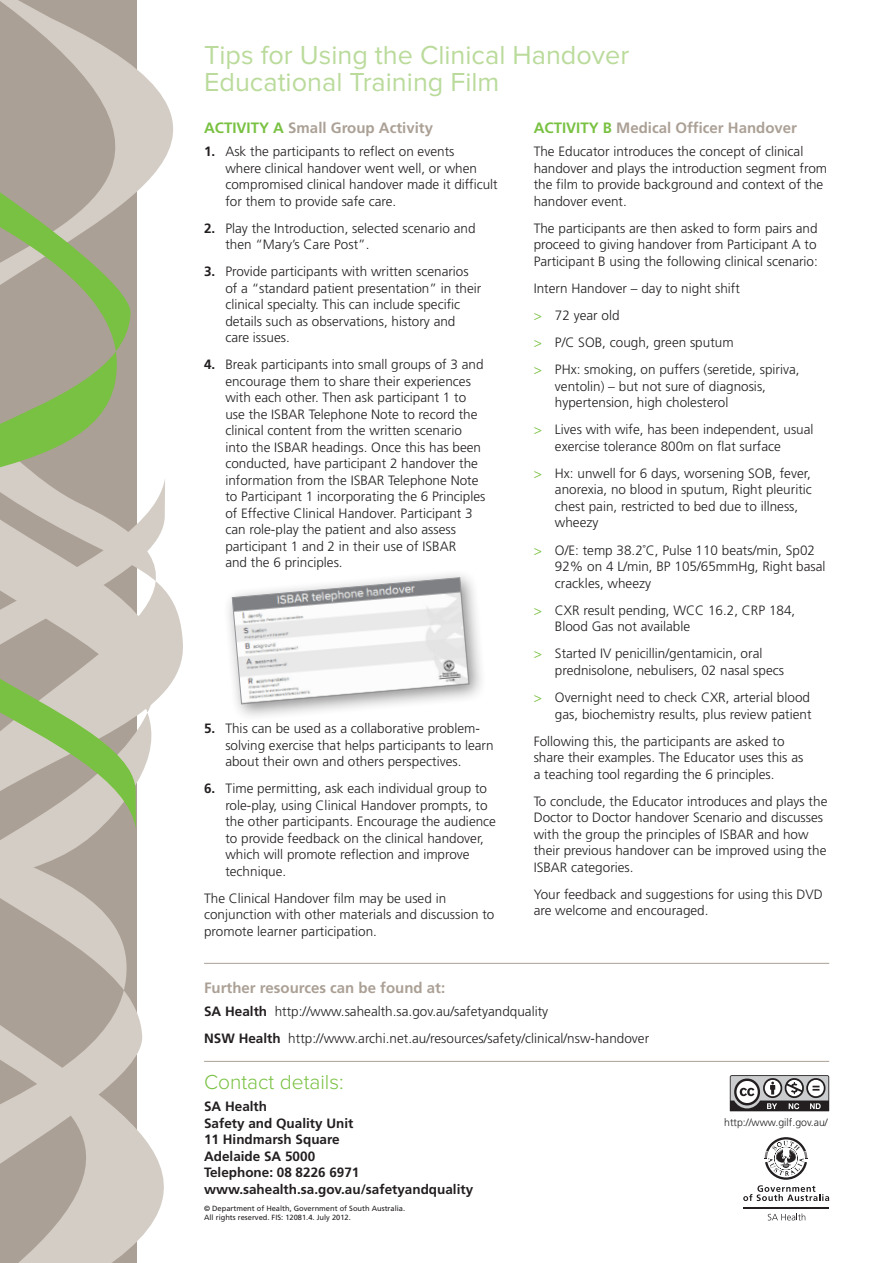
<style>
.page{position:relative;width:893px;height:1263px;background:#fff}
.page>*{position:absolute;margin:0;border:0;box-sizing:border-box;transform-origin:0 0}
.Front_Page_heading{font:27px/27px "Proxima Nova";color:#badb9b}
.For_More_Information{font:300 21px "Proxima Nova";color:#79c142}
.Subhead_2_12_5_pt{font:700 15px "Frutiger";color:#aba095}
.Body_Copy_10pt{font:300 13.5px/16.5px "Frutiger";color:#231f20}
.Contact_Details{font:700 13.5px/16.5px "Frutiger";color:#231f20}
.Creative_Common_Link{font:300 10.5px "Frutiger";color:#231f20}
.Contact_Details-2{font:7.5px/9px "Frutiger";color:#231f20}
.s1{color:#79c142}
.s2{font-weight:700}
</style>
<div class="page">
<svg style="left:0;top:803px;width:137px;height:42px;fill:#d4cdc5"></svg>
<svg style="left:0;top:591px;width:183px;height:212px"></svg>
<svg style="left:0;top:0;width:173px;height:179px;fill:#aba095"></svg>
<svg style="left:0;top:845px;width:137px;height:166px;fill:#aba095"></svg>
<svg style="left:0;top:1011px;width:164px;height:252px;fill:#d4cdc5"></svg>
<svg style="left:0;top:668px;width:136px;height:161px"></svg>
<svg style="left:0;top:179px;width:165px;height:477px"></svg>
<hr style="left:204px;top:1061px;width:625px;height:1px;background:#aba095">
<hr style="left:204px;top:963px;width:625px;height:1px;background:#aba095">
<svg style="left:768px;top:1213px;width:37px;height:7px"></svg>
<hr style="left:743px;top:1206px;width:86px;height:2px;background:#231f20">
<svg style="left:743px;top:1137px;width:86px;height:64px"></svg>
<svg style="left:730px;top:1075px;width:99px;height:36px"></svg>
<div style="left:223px;top:568px;width:264px;height:154px;background:#231f20;opacity:.5"></div>
<svg style="left:232px;top:577px;width:237px;height:127px"></svg>
<p class="Front_Page_heading" style="left:204px;top:42px;width:427px">Tips for Using the Clinical Handover<br>Educational Training Film</p>
<p class="Subhead_2_12_5_pt" style="left:204px;top:119px;width:230px"><span class="s1">ACTIVITY A</span> Small Group Activity</p>
<p class="Body_Copy_10pt" style="left:225px;top:143px;width:274px;text-indent:-21px"><span class="s2">1.</span> Ask the participants to reflect on events<br>where clinical handover went well, or when compromised clinical handover made it difficult for them to provide safe care.</p>
<p class="Body_Copy_10pt" style="left:225px;top:220px;width:252px;text-indent:-21px"><span class="s2">2.</span> Play the Introduction, selected scenario and then “Mary’s Care Post”.</p>
<p class="Body_Copy_10pt" style="left:225px;top:264px;width:257px;text-indent:-21px"><span class="s2">3.</span> Provide participants with written scenarios of a “standard patient presentation” in their clinical specialty. This can include specific details such as observations, history and care issues.</p>
<p class="Body_Copy_10pt" style="left:225px;top:357px;width:262px;text-indent:-21px"><span class="s2">4.</span> Break participants into small groups of 3 and encourage them to share their experiences with each other. Then ask participant 1 to use the ISBAR Telephone Note to record the clinical content from the written scenario into the ISBAR headings. Once this has been conducted, have participant 2 handover the information from the ISBAR Telephone Note to Participant 1 incorporating the 6 Principles of Effective Clinical Handover. Participant 3 can role-play the patient and also assess participant 1 and 2 in their use of ISBAR<br>and the 6 principles.</p>
<p class="Body_Copy_10pt" style="left:225px;top:720px;width:270px;text-indent:-21px"><span class="s2">5.</span> This can be used as a collaborative problem&shy;solving exercise that helps participants to learn about their own and others perspectives.</p>
<p class="Body_Copy_10pt" style="left:225px;top:780px;width:272px;text-indent:-21px"><span class="s2">6.</span> Time permitting, ask each individual group to role-play, using Clinical Handover prompts, to the other participants. Encourage the audience to provide feedback on the clinical handover, which will promote reflection and improve technique.</p>
<p class="Body_Copy_10pt" style="left:204px;top:890px;width:292px">The Clinical Handover film may be used in conjunction with other materials and discussion to promote learner participation.</p>
<p class="Subhead_2_12_5_pt" style="left:534px;top:119px;width:265px"><span class="s1">ACTIVITY B</span> Medical Officer Handover</p>
<p class="Body_Copy_10pt" style="left:534px;top:143px;width:295px">The Educator introduces the concept of clinical handover and plays the introduction segment from the film to provide background and context of the handover event.</p>
<p class="Body_Copy_10pt" style="left:534px;top:220px;width:286px;text-align:justify">The participants are then asked to form pairs and proceed to giving handover from Participant A to Participant B using the following clinical scenario:</p>
<p class="Body_Copy_10pt" style="left:534px;top:280px;width:208px">Intern Handover – day to night shift</p>
<p class="Body_Copy_10pt" style="left:534px;top:307px;width:87px"><span class="s1">&gt;</span> 72 year old</p>
<p class="Body_Copy_10pt" style="left:534px;top:334px;width:201px"><span class="s1">&gt;</span> P/C SOB, cough, green sputum</p>
<p class="Body_Copy_10pt" style="left:555px;top:361px;width:246px;text-indent:-21px"><span class="s1">&gt;</span> PHx: smoking, on puffers (seretide, spiriva, ventolin) – but not sure of diagnosis, hypertension, high cholesterol</p>
<p class="Body_Copy_10pt" style="left:555px;top:422px;width:260px;text-indent:-21px"><span class="s1">&gt;</span> Lives with wife, has been independent, usual exercise tolerance 800m on flat surface</p>
<p class="Body_Copy_10pt" style="left:555px;top:465px;width:258px;text-indent:-21px"><span class="s1">&gt;</span> Hx: unwell for 6 days, worsening SOB, fever, anorexia, no blood in sputum, Right pleuritic chest pain, restricted to bed due to illness, wheezy</p>
<p class="Body_Copy_10pt" style="left:555px;top:542px;width:272px;text-indent:-21px"><span class="s1">&gt;</span> O/E: temp 38.2˚C, Pulse 110 beats/min, Sp02<br>92% on 4 L/min, BP 105/65mmHg, Right basal crackles, wheezy</p>
<p class="Body_Copy_10pt" style="left:555px;top:602px;width:242px;text-indent:-21px"><span class="s1">&gt;</span> CXR result pending, WCC 16.2, CRP 184,<br>Blood Gas not available</p>
<p class="Body_Copy_10pt" style="left:555px;top:646px;width:231px;text-indent:-21px"><span class="s1">&gt;</span> Started IV penicillin/gentamicin, oral prednisolone, nebulisers, 02 nasal specs</p>
<p class="Body_Copy_10pt" style="left:534px;top:689px;width:279px;text-align:right"><span class="s1">&gt;</span> Overnight need to check CXR, arterial blood gas, biochemistry results, plus review patient</p>
<p class="Body_Copy_10pt" style="left:534px;top:733px;width:271px">Following this, the participants are asked to share their examples. The Educator uses this as a teaching tool regarding the 6 principles.</p>
<p class="Body_Copy_10pt" style="left:534px;top:793px;width:295px">To conclude, the Educator introduces and plays the Doctor to Doctor handover Scenario and discusses with the group the principles of ISBAR and how their previous handover can be improved using the ISBAR categories.</p>
<p class="Body_Copy_10pt" style="left:534px;top:886px;width:290px">Your feedback and suggestions for using this DVD are welcome and encouraged.</p>
<p class="Subhead_2_12_5_pt" style="left:204px;top:979px;width:243px">Further resources can be found at:</p>
<p class="Body_Copy_10pt" style="left:204px;top:1003px;width:346px"><span class="s2">SA Health</span> http://www.sahealth.sa.gov.au/safetyandquality</p>
<p class="Body_Copy_10pt" style="left:204px;top:1030px;width:447px"><span class="s2">NSW Health</span> http://www.archi.net.au/resources/safety/clinical/nsw-handover</p>
<p class="For_More_Information" style="left:204px;top:1072px;width:141px">Contact details:</p>
<p class="Contact_Details" style="left:204px;top:1098px;width:271px">SA Health<br>Safety and Quality Unit<br>11 Hindmarsh Square<br>Adelaide SA 5000<br>Telephone: 08 8226 6971 www.sahealth.sa.gov.au/safetyandquality</p>
<p class="Contact_Details-2" style="left:204px;top:1204px;width:203px">© Department of Health, Government of South Australia.<br>All rights reserved. FIS: 12081.4. July 2012.</p>
<p class="Creative_Common_Link" style="left:724px;top:1116px;width:105px">http://www.gilf.gov.au/</p>
</div>
